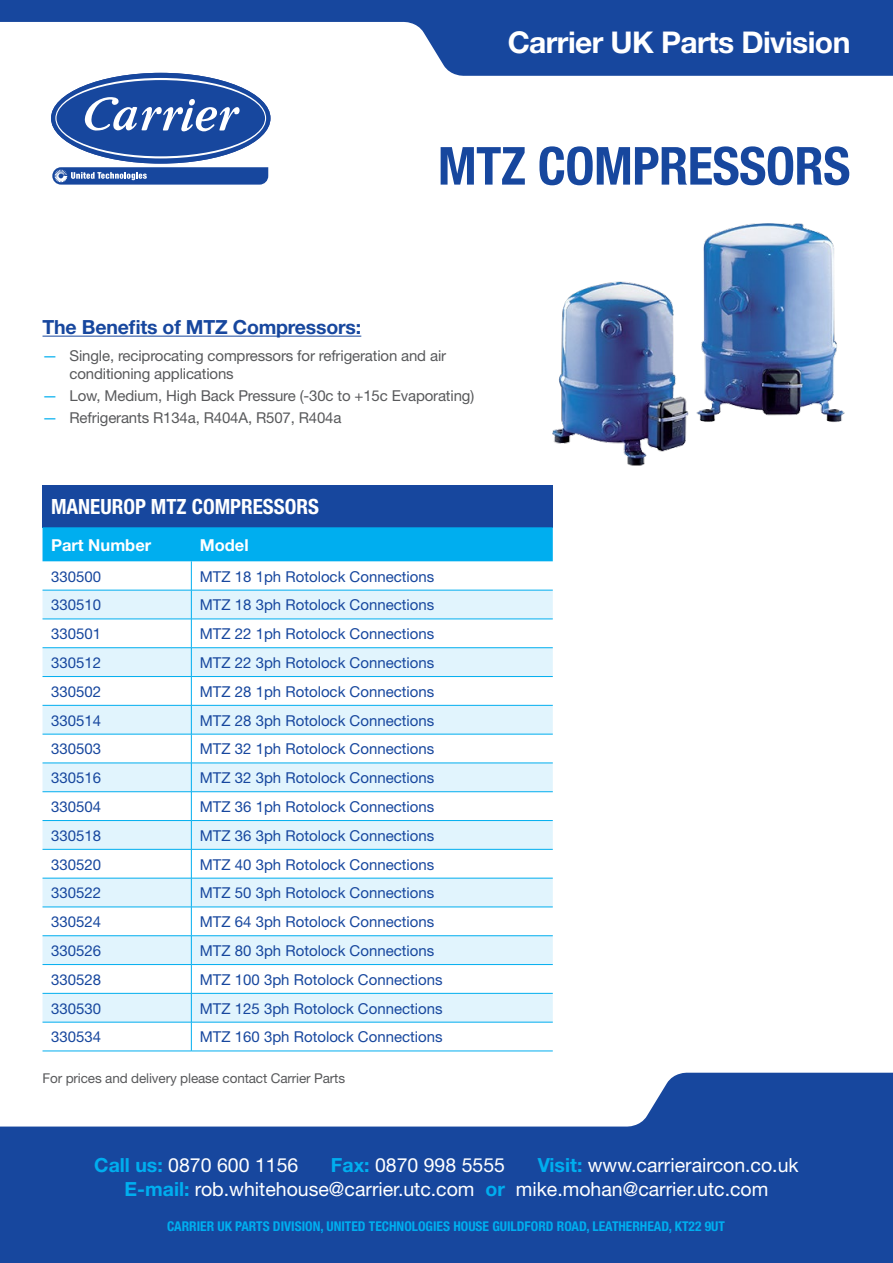
<style>
.page{position:relative;width:893px;height:1263px;background:#fff}
.page>*{position:absolute;margin:0;border:0;box-sizing:border-box;transform-origin:0 0}
.t1{font:700 condensed 52.5px "Helvetica Neue";letter-spacing:-.01em;color:#17479e}
.t2{font:700 30px "Helvetica Neue";letter-spacing:-.02em;color:#fff}
.t3{font:700 condensed 21px "Helvetica Neue";color:#fff}
.t4{font:19.5px/24px "Helvetica Neue";color:#fff}
.t5{font:700 19.5px "Helvetica Neue";letter-spacing:-.01em;color:#17479e}
.t6{font:700 16.5px "Helvetica Neue";color:#fff}
.t7{font:15px "Helvetica Neue";color:#17479e}
.t8{font:15px/18px "Helvetica Neue";letter-spacing:-.01em;color:#58595b}
.t9{font:700 condensed 13.5px "Helvetica Neue";color:#00aeef}
.t10{font:13.5px "Helvetica Neue";letter-spacing:-.01em;color:#58595b}
.s1{color:#00aeef}
.s2{font-weight:700;color:#00aeef}
</style>
<div class="page">
<svg style="left:0;top:1072px;width:893px;height:191px;fill:#17479e"></svg>
<svg style="left:52px;top:167px;width:216px;height:18px;background:#3760ab"></svg>
<svg style="left:51px;top:73px;width:219px;height:91px;background:#2652a4"></svg>
<svg style="left:55px;top:78px;width:211px;height:80px"></svg>
<div style="left:57px;top:80px;width:208px;height:76px;background:#17479e;border-radius:50%"></div>
<svg style="left:84px;top:97px;width:156px;height:34px"></svg>
<svg style="left:0;top:0;width:893px;height:76px;fill:#17479e"></svg>
<div style="left:43px;top:485px;width:510px;height:42px;background:#17479e"></div>
<hr style="left:43px;top:1051px;width:148px;height:1px;background:#00aeef">
<hr style="left:191px;top:1051px;width:362px;height:1px;background:#00aeef">
<svg style="left:43px;top:527px;width:510px;height:524px"></svg>
<img style="left:552px;top:223px;width:293px;height:243px">
<hr style="left:43px;top:336px;width:318px;height:1px;background:#17479e">
<h2 class="t2" style="left:508px;top:24px;width:344px">Carrier UK Parts Division</h2>
<h1 class="t1" style="left:438px;top:134px;width:414px">MTZ COMPRESSORS</h1>
<h3 class="t5" style="left:43px;top:315px;width:320px">The Benefits of MTZ Compressors:</h3>
<p class="t8" style="left:70px;top:346px;width:378px;text-indent:-27px"><span class="s1">—</span> Single, reciprocating compressors for refrigeration and air conditioning applications</p>
<p class="t8" style="left:43px;top:386px;width:433px"><span class="s1">—</span> Low, Medium, High Back Pressure (-30c to +15c Evaporating)</p>
<p class="t8" style="left:43px;top:409px;width:301px"><span class="s1">—</span> Refrigerants R134a, R404A, R507, R404a</p>
<h3 class="t3" style="left:51px;top:494px;width:269px">MANEUROP MTZ COMPRESSORS</h3>
<p class="t6" style="left:51px;top:535px;width:102px">Part Number</p>
<p class="t6" style="left:200px;top:535px;width:50px">Model</p>
<p class="t7" style="left:51px;top:567px;width:52px">330500</p>
<p class="t7" style="left:200px;top:567px;width:236px">MTZ 18 1ph Rotolock Connections</p>
<p class="t7" style="left:51px;top:596px;width:52px">330510</p>
<p class="t7" style="left:200px;top:596px;width:236px">MTZ 18 3ph Rotolock Connections</p>
<p class="t7" style="left:51px;top:625px;width:52px">330501</p>
<p class="t7" style="left:200px;top:625px;width:236px">MTZ 22 1ph Rotolock Connections</p>
<p class="t7" style="left:51px;top:654px;width:52px">330512</p>
<p class="t7" style="left:200px;top:654px;width:236px">MTZ 22 3ph Rotolock Connections</p>
<p class="t7" style="left:51px;top:682px;width:52px">330502</p>
<p class="t7" style="left:200px;top:682px;width:236px">MTZ 28 1ph Rotolock Connections</p>
<p class="t7" style="left:51px;top:711px;width:52px">330514</p>
<p class="t7" style="left:200px;top:711px;width:236px">MTZ 28 3ph Rotolock Connections</p>
<p class="t7" style="left:51px;top:740px;width:52px">330503</p>
<p class="t7" style="left:200px;top:740px;width:236px">MTZ 32 1ph Rotolock Connections</p>
<p class="t7" style="left:51px;top:769px;width:52px">330516</p>
<p class="t7" style="left:200px;top:769px;width:236px">MTZ 32 3ph Rotolock Connections</p>
<p class="t7" style="left:51px;top:798px;width:52px">330504</p>
<p class="t7" style="left:200px;top:798px;width:236px">MTZ 36 1ph Rotolock Connections</p>
<p class="t7" style="left:51px;top:826px;width:52px">330518</p>
<p class="t7" style="left:200px;top:826px;width:236px">MTZ 36 3ph Rotolock Connections</p>
<p class="t7" style="left:51px;top:855px;width:52px">330520</p>
<p class="t7" style="left:200px;top:855px;width:236px">MTZ 40 3ph Rotolock Connections</p>
<p class="t7" style="left:51px;top:884px;width:52px">330522</p>
<p class="t7" style="left:200px;top:884px;width:236px">MTZ 50 3ph Rotolock Connections</p>
<p class="t7" style="left:51px;top:913px;width:52px">330524</p>
<p class="t7" style="left:200px;top:913px;width:236px">MTZ 64 3ph Rotolock Connections</p>
<p class="t7" style="left:51px;top:942px;width:52px">330526</p>
<p class="t7" style="left:200px;top:942px;width:236px">MTZ 80 3ph Rotolock Connections</p>
<p class="t7" style="left:51px;top:970px;width:52px">330528</p>
<p class="t7" style="left:200px;top:970px;width:244px">MTZ 100 3ph Rotolock Connections</p>
<p class="t7" style="left:51px;top:999px;width:52px">330530</p>
<p class="t7" style="left:200px;top:999px;width:244px">MTZ 125 3ph Rotolock Connections</p>
<p class="t7" style="left:51px;top:1028px;width:52px">330534</p>
<p class="t7" style="left:200px;top:1028px;width:244px">MTZ 160 3ph Rotolock Connections</p>
<p class="t10" style="left:43px;top:1070px;width:304px">For prices and delivery please contact Carrier Parts</p>
<h3 class="t4" style="left:94px;top:1153px;width:206px"><span class="s2">Call us:</span> 0870 600 1156</h3>
<h3 class="t4" style="left:331px;top:1153px;width:176px"><span class="s2">Fax:</span> 0870 998 5555</h3>
<h3 class="t4" style="left:125px;top:1153px;width:676px;text-indent:413px"><span class="s2">Visit:</span> www.carrieraircon.co.uk<br><span class="s2">E-mail:</span> rob.whitehouse@carrier.utc.com <span class="s2">or</span> mike.mohan@carrier.utc.com</h3>
<p class="t9" style="left:167px;top:1218px;width:559px">CARRIER UK PARTS DIVISION, UNITED TECHNOLOGIES HOUSE GUILDFORD ROAD, LEATHERHEAD, KT22 9UT</p>
</div>
